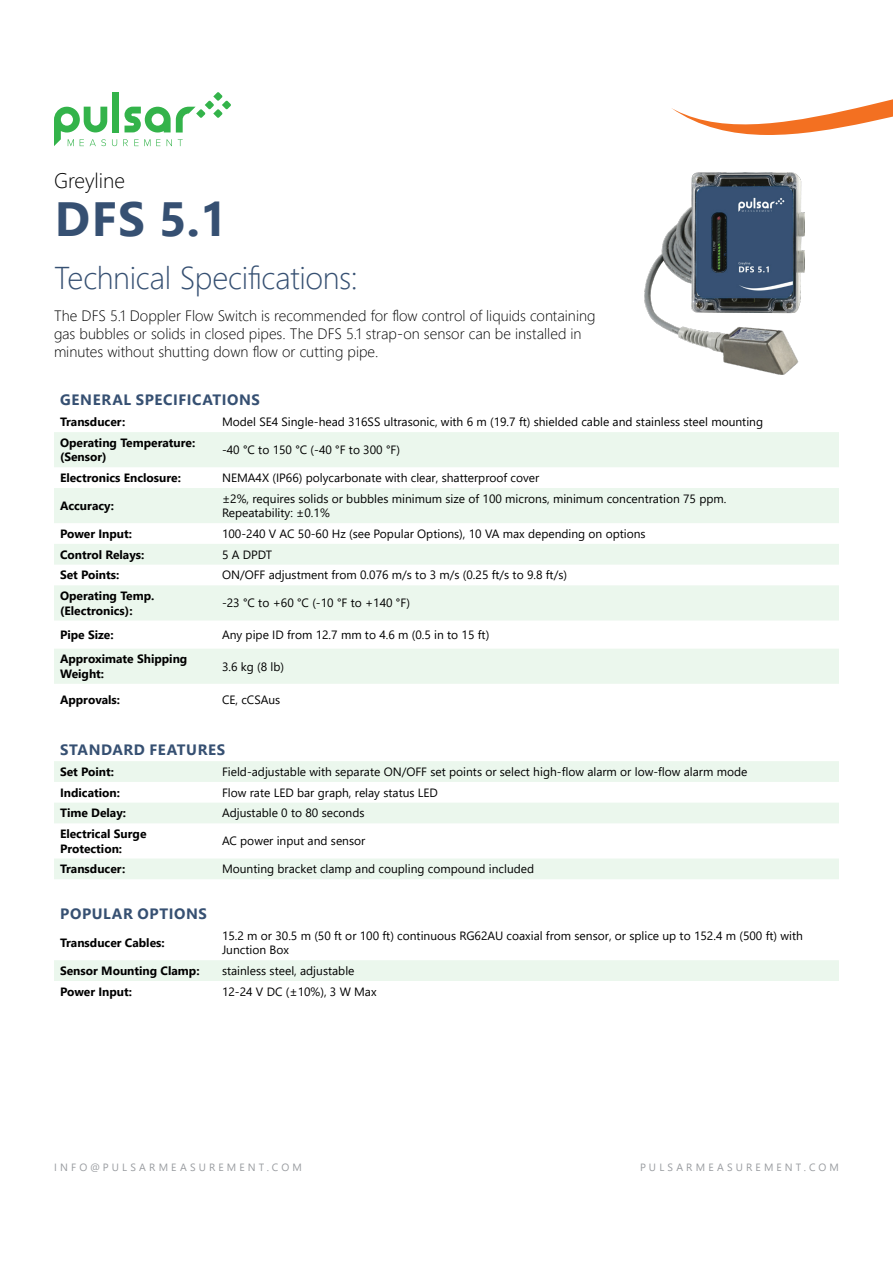
<style>
.page{position:relative;width:893px;height:1263px;background:#fff}
.page>*{position:absolute;margin:0;border:0;box-sizing:border-box;transform-origin:0 0}
.t1{font:700 48px "Segoe UI";color:#365072}
.t2{font:300 31.5px "Segoe UI";letter-spacing:-.01em;color:#365072}
.t3{font:300 21px "Segoe UI";color:#000}
.t4{font:300 15px/18px "Segoe UI";color:#000}
.t5{font:700 15px "Segoe UI";letter-spacing:.04em;color:#365072}
.t6{font:12px/14.4px "Segoe UI";color:#000}
.t7{font:700 12px/14.4px "Segoe UI";color:#000}
.t8{font:10.5px "Segoe UI";letter-spacing:.3em;color:#999ca0}
</style>
<div class="page">
<svg style="left:671px;top:99px;width:222px;height:36px"></svg>
<div style="left:112px;top:92px;width:7px;height:40px;background:#33b34a"></div>
<svg style="left:125px;top:92px;width:106px;height:41px"></svg>
<svg style="left:54px;top:107px;width:63px;height:39px"></svg>
<svg style="left:123px;top:139px;width:5px;height:7px"></svg>
<svg style="left:134px;top:139px;width:26px;height:7px"></svg>
<svg style="left:167px;top:139px;width:5px;height:7px"></svg>
<svg style="left:178px;top:139px;width:5px;height:7px"></svg>
<img style="left:644px;top:172px;width:160px;height:203px">
<svg style="left:54px;top:432px;width:785px;height:549px"></svg>
<h3 class="t3" style="left:54px;top:160px;width:73px">Greyline</h3>
<h1 class="t1" style="left:55px;top:173px;width:174px">DFS 5.1</h1>
<h2 class="t2" style="left:54px;top:248px;width:305px">Technical Specifications:</h2>
<p class="t4" style="left:54px;top:305px;width:543px">The DFS 5.1 Doppler Flow Switch is recommended for flow control of liquids containing gas bubbles or solids in closed pipes. The DFS 5.1 strap-on sensor can be installed in minutes without shutting down flow or cutting pipe.</p>
<p class="t5" style="left:60px;top:386px;width:201px">GENERAL SPECIFICATIONS</p>
<p class="t7" style="left:60px;top:414px;width:67px">Transducer:</p>
<p class="t6" style="left:222px;top:414px;width:543px">Model SE4 Single-head 316SS ultrasonic, with 6 m (19.7 ft) shielded cable and stainless steel mounting</p>
<p class="t7" style="left:60px;top:434px;width:137px">Operating Temperature: (Sensor)</p>
<p class="t6" style="left:222px;top:441px;width:179px">-40 °C to 150 °C (-40 °F to 300 °F)</p>
<p class="t7" style="left:60px;top:470px;width:122px">Electronics Enclosure:</p>
<p class="t6" style="left:222px;top:469px;width:319px">NEMA4X (IP66) polycarbonate with clear, shatterproof cover</p>
<p class="t7" style="left:60px;top:497px;width:55px">Accuracy:</p>
<p class="t6" style="left:222px;top:490px;width:506px">±2%, requires solids or bubbles minimum size of 100 microns, minimum concentration 75 ppm.<br>Repeatability: ±0.1%</p>
<p class="t7" style="left:60px;top:525px;width:74px">Power Input:</p>
<p class="t6" style="left:222px;top:525px;width:425px">100-240 V AC 50-60 Hz (see Popular Options), 10 VA max depending on options</p>
<p class="t7" style="left:60px;top:546px;width:86px">Control Relays:</p>
<p class="t6" style="left:222px;top:546px;width:52px">5 A DPDT</p>
<p class="t7" style="left:60px;top:567px;width:61px">Set Points:</p>
<p class="t6" style="left:222px;top:567px;width:347px">ON/OFF adjustment from 0.076 m/s to 3 m/s (0.25 ft/s to 9.8 ft/s)</p>
<p class="t7" style="left:60px;top:588px;width:96px">Operating Temp. (Electronics):</p>
<p class="t6" style="left:222px;top:595px;width:189px">-23 °C to +60 °C (-10 °F to +140 °F)</p>
<p class="t7" style="left:60px;top:626px;width:55px">Pipe Size:</p>
<p class="t6" style="left:222px;top:626px;width:269px">Any pipe ID from 12.7 mm to 4.6 m (0.5 in to 15 ft)</p>
<p class="t7" style="left:60px;top:651px;width:129px">Approximate Shipping<br>Weight:</p>
<p class="t6" style="left:222px;top:658px;width:64px">3.6 kg (8 lb)</p>
<p class="t7" style="left:60px;top:691px;width:62px">Approvals:</p>
<p class="t6" style="left:222px;top:691px;width:60px">CE, cCSAus</p>
<p class="t5" style="left:60px;top:736px;width:167px">STANDARD FEATURES</p>
<p class="t7" style="left:60px;top:763px;width:56px">Set Point:</p>
<p class="t6" style="left:222px;top:763px;width:527px">Field-adjustable with separate ON/OFF set points or select high-flow alarm or low-flow alarm mode</p>
<p class="t7" style="left:60px;top:784px;width:62px">Indication:</p>
<p class="t6" style="left:222px;top:784px;width:218px">Flow rate LED bar graph, relay status LED</p>
<p class="t7" style="left:60px;top:805px;width:68px">Time Delay:</p>
<p class="t6" style="left:222px;top:805px;width:144px">Adjustable 0 to 80 seconds</p>
<p class="t7" style="left:60px;top:826px;width:88px">Electrical Surge<br>Protection:</p>
<p class="t6" style="left:222px;top:833px;width:145px">AC power input and sensor</p>
<p class="t7" style="left:60px;top:861px;width:67px">Transducer:</p>
<p class="t6" style="left:222px;top:861px;width:314px">Mounting bracket clamp and coupling compound included</p>
<p class="t5" style="left:60px;top:900px;width:148px">POPULAR OPTIONS</p>
<p class="t7" style="left:60px;top:935px;width:106px">Transducer Cables:</p>
<p class="t6" style="left:222px;top:927px;width:582px">15.2 m or 30.5 m (50 ft or 100 ft) continuous RG62AU coaxial from sensor, or splice up to 152.4 m (500 ft) with<br>Junction Box</p>
<p class="t7" style="left:60px;top:962px;width:141px">Sensor Mounting Clamp:</p>
<p class="t6" style="left:222px;top:962px;width:134px">stainless steel, adjustable</p>
<p class="t7" style="left:60px;top:983px;width:74px">Power Input:</p>
<p class="t6" style="left:222px;top:983px;width:156px">12-24 V DC (±10%), 3 W Max</p>
<p class="t8" style="left:54px;top:1157px;width:249px">INFO@PULSARMEASUREMENT.COM</p>
<p class="t8" style="left:640px;top:1157px;width:200px">PULSARMEASUREMENT.COM</p>
</div>
